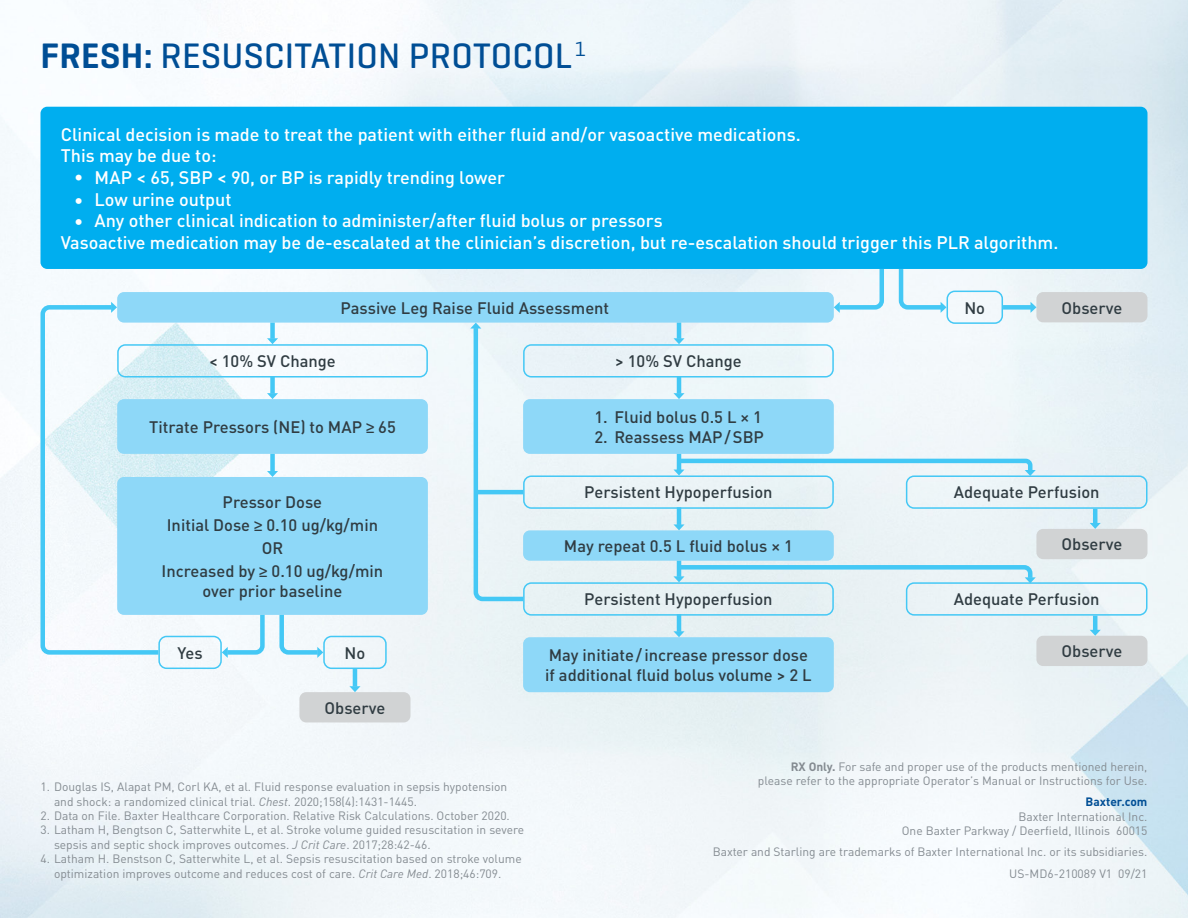
<style>
.page{position:relative;width:1188px;height:918px;background:#fff}
.page>*{position:absolute;margin:0;border:0;box-sizing:border-box;transform-origin:0 0}
.t1{font:500 36px "Geogrotesque";letter-spacing:.01em;color:#004e95}
.Graph_Text{font:500 18px "DIN Pro";color:#fff}
.Graph_Text-2{font:500 16.5px/19.8px "DIN Pro";color:#303c42;text-align:center}
._04_References{font:12px/14.4px "DIN Pro";color:#848b91}
.s1{font-weight:600}
.s2{font-family:"Proxima Nova";font-weight:700}
.s3{font-style:italic}
.s4{font-weight:700}
.s5{font-weight:700;color:#004e95}
</style>
<div class="page">
<img style="left:0;top:0;width:1188px;height:918px">
<div style="left:40px;top:107px;width:1108px;height:162px;background:#00aeef;border-radius:7px"></div>
<div style="left:117px;top:292px;width:717px;height:31px;background:#8ed8f8;border-radius:7px"></div>
<div style="left:117px;top:399px;width:311px;height:55px;background:#8ed8f8;border-radius:7px"></div>
<div style="left:117px;top:477px;width:311px;height:138px;background:#8ed8f8;border-radius:7px"></div>
<div style="left:906px;top:475px;width:242px;height:34px;border:2px solid #44c8f5;border-radius:7px"></div>
<div style="left:906px;top:582px;width:242px;height:34px;border:2px solid #44c8f5;border-radius:7px"></div>
<div style="left:1036px;top:529px;width:111px;height:30px;background:#d1d3d4;border-radius:7px"></div>
<div style="left:1036px;top:636px;width:111px;height:30px;background:#d1d3d4;border-radius:7px"></div>
<hr style="left:1093px;top:509px;width:4px;height:14px;background:#44c8f5">
<svg style="left:1090px;top:523px;width:11px;height:6px"></svg>
<hr style="left:1093px;top:616px;width:4px;height:14px;background:#44c8f5">
<svg style="left:1090px;top:630px;width:11px;height:6px"></svg>
<div style="left:270px;top:323px;width:5px;height:16px;background:#44c8f5"></div>
<svg style="left:267px;top:338px;width:11px;height:6px"></svg>
<div style="left:270px;top:376px;width:5px;height:18px;background:#44c8f5"></div>
<svg style="left:267px;top:393px;width:11px;height:6px"></svg>
<div style="left:270px;top:454px;width:5px;height:17px;background:#44c8f5"></div>
<svg style="left:267px;top:471px;width:11px;height:6px"></svg>
<div style="left:158px;top:636px;width:64px;height:33px;border:2px solid #44c8f5;border-radius:7px"></div>
<div style="left:323px;top:636px;width:64px;height:33px;border:2px solid #44c8f5;border-radius:7px"></div>
<svg style="left:222px;top:614px;width:45px;height:44px"></svg>
<svg style="left:277px;top:614px;width:46px;height:44px"></svg>
<svg style="left:38px;top:303px;width:125px;height:354px"></svg>
<svg style="left:111px;top:302px;width:6px;height:11px"></svg>
<div style="left:523px;top:475px;width:311px;height:34px;border:2px solid #44c8f5;border-radius:7px"></div>
<div style="left:523px;top:582px;width:311px;height:34px;border:2px solid #44c8f5;border-radius:7px"></div>
<div style="left:523px;top:530px;width:311px;height:31px;background:#8ed8f8;border-radius:7px"></div>
<div style="left:523px;top:637px;width:311px;height:55px;background:#8ed8f8;border-radius:7px"></div>
<div style="left:523px;top:399px;width:311px;height:55px;background:#8ed8f8;border-radius:7px"></div>
<div style="left:117px;top:344px;width:311px;height:34px;border:2px solid #44c8f5;border-radius:7px"></div>
<div style="left:523px;top:344px;width:311px;height:34px;border:2px solid #44c8f5;border-radius:7px"></div>
<hr style="left:677px;top:323px;width:4px;height:16px;background:#44c8f5">
<svg style="left:673px;top:338px;width:12px;height:6px"></svg>
<hr style="left:677px;top:376px;width:4px;height:18px;background:#44c8f5">
<svg style="left:673px;top:393px;width:12px;height:6px"></svg>
<hr style="left:677px;top:454px;width:4px;height:16px;background:#44c8f5">
<hr style="left:677px;top:507px;width:4px;height:18px;background:#44c8f5">
<svg style="left:673px;top:524px;width:12px;height:6px"></svg>
<hr style="left:677px;top:561px;width:4px;height:16px;background:#44c8f5">
<hr style="left:677px;top:614px;width:4px;height:18px;background:#44c8f5">
<svg style="left:673px;top:631px;width:12px;height:6px"></svg>
<svg style="left:470px;top:323px;width:58px;height:280px"></svg>
<hr style="left:476px;top:490px;width:47px;height:4px;background:#44c8f5">
<svg style="left:673px;top:456px;width:363px;height:20px"></svg>
<svg style="left:673px;top:563px;width:363px;height:20px;background:#bce6f4"></svg>
<div style="left:299px;top:692px;width:111px;height:30px;background:#d1d3d4;border-radius:7px"></div>
<hr style="left:353px;top:669px;width:4px;height:18px;background:#44c8f5">
<svg style="left:349px;top:686px;width:11px;height:6px"></svg>
<svg style="left:834px;top:269px;width:52px;height:44px"></svg>
<svg style="left:897px;top:269px;width:50px;height:44px"></svg>
<div style="left:1036px;top:292px;width:111px;height:30px;background:#d1d3d4;border-radius:7px"></div>
<div style="left:947px;top:291px;width:56px;height:33px;border:2px solid #44c8f5;border-radius:7px"></div>
<div style="left:1003px;top:305px;width:28px;height:5px;background:#44c8f5"></div>
<svg style="left:1031px;top:302px;width:5px;height:11px"></svg>
<p class="t1" style="left:40px;top:33px;width:547px"><span class="s1">FRESH:</span> RESUSCITATION PROTOCOL <sup>1</sup></p>
<p class="Graph_Text" style="left:61px;top:120px;width:741px">Clinical decision is made to treat the patient with either fluid and/or vasoactive medications.</p>
<p class="Graph_Text" style="left:61px;top:142px;width:157px">This may be due to:</p>
<p class="Graph_Text" style="left:74px;top:164px;width:432px">• MAP &lt; 65, SBP &lt; 90, or BP is rapidly trending lower</p>
<p class="Graph_Text" style="left:74px;top:185px;width:159px">• Low urine output</p>
<p class="Graph_Text" style="left:74px;top:207px;width:590px">• Any other clinical indication to administer/after fluid bolus or pressors</p>
<p class="Graph_Text" style="left:61px;top:228px;width:999px">Vasoactive medication may be de-escalated at the clinician’s discretion, but re-escalation should trigger this PLR algorithm.</p>
<p class="Graph_Text-2" style="left:341px;top:297px;width:270px">Passive Leg Raise Fluid Assessment</p>
<p class="Graph_Text-2" style="left:209px;top:350px;width:128px">&lt; 10% SV Change</p>
<p class="Graph_Text-2" style="left:615px;top:350px;width:128px">&gt; 10% SV Change</p>
<p class="Graph_Text-2" style="left:149px;top:416px;width:248px">Titrate Pressors (NE) to MAP <span class="s2">≥</span> 65</p>
<p class="Graph_Text-2" style="left:223px;top:491px;width:101px">Pressor Dose</p>
<p class="Graph_Text-2" style="left:167px;top:514px;width:213px">Initial Dose <span class="s2">≥</span> 0.10 ug/kg/min</p>
<p class="Graph_Text-2" style="left:262px;top:537px;width:23px">OR</p>
<p class="Graph_Text-2" style="left:162px;top:560px;width:223px">Increased by <span class="s2">≥</span> 0.10 ug/kg/min over prior baseline</p>
<p class="Graph_Text-2" style="left:594px;top:406px;width:169px">1. Fluid bolus 0.5 L × 1</p>
<p class="Graph_Text-2" style="left:594px;top:426px;width:171px">2. Reassess MAP/SBP</p>
<p class="Graph_Text-2" style="left:584px;top:482px;width:190px">Persistent Hypoperfusion</p>
<p class="Graph_Text-2" style="left:564px;top:535px;width:230px">May repeat 0.5 L fluid bolus × 1</p>
<p class="Graph_Text-2" style="left:584px;top:588px;width:190px">Persistent Hypoperfusion</p>
<p class="Graph_Text-2" style="left:964px;top:297px;width:22px">No</p>
<p class="Graph_Text-2" style="left:1062px;top:297px;width:62px">Observe</p>
<p class="Graph_Text-2" style="left:954px;top:482px;width:147px">Adequate Perfusion</p>
<p class="Graph_Text-2" style="left:1062px;top:533px;width:62px">Observe</p>
<p class="Graph_Text-2" style="left:954px;top:588px;width:147px">Adequate Perfusion</p>
<p class="Graph_Text-2" style="left:178px;top:642px;width:27px">Yes</p>
<p class="Graph_Text-2" style="left:345px;top:642px;width:22px">No</p>
<p class="Graph_Text-2" style="left:1062px;top:640px;width:62px">Observe</p>
<p class="Graph_Text-2" style="left:545px;top:644px;width:268px;text-align:left">May initiate/increase pressor dose if additional fluid bolus volume &gt; 2 L</p>
<p class="Graph_Text-2" style="left:325px;top:697px;width:62px">Observe</p>
<p class="_04_References" style="left:54px;top:779px;width:455px;text-indent:-14px">1. Douglas IS, Alapat PM, Corl KA, et al. Fluid response evaluation in sepsis hypotension and shock: a randomized clinical trial. <span class="s3">Chest</span>. 2020;158(4):1431-1445.</p>
<p class="_04_References" style="left:40px;top:808px;width:471px">2. Data on File. Baxter Healthcare Corporation. Relative Risk Calculations. October 2020.</p>
<p class="_04_References" style="left:54px;top:822px;width:472px;text-indent:-14px">3. Latham H, Bengtson C, Satterwhite L, et al. Stroke volume guided resuscitation in severe sepsis and septic shock improves outcomes. <span class="s3">J Crit Care</span>. 2017;28:42-46.</p>
<p class="_04_References" style="left:40px;top:851px;width:483px;text-align:center">4. Latham H. Benstson C, Satterwhite L, et al. Sepsis resuscitation based on stroke volume optimization improves outcome and reduces cost of care. <span class="s3">Crit Care Med</span>. 2018;46:709.</p>
<p class="_04_References" style="left:758px;top:759px;width:391px;text-align:right"><span class="s4">RX Only.</span> For safe and proper use of the products mentioned herein, please refer to the appropriate Operator’s Manual or Instructions for Use.</p>
<p class="_04_References" style="left:902px;top:794px;width:247px;text-align:right"><span class="s5">Baxter.com<br></span>Baxter International Inc.<br>One Baxter Parkway / Deerfield, Illinois 60015</p>
<p class="_04_References" style="left:713px;top:844px;width:436px">Baxter and Starling are trademarks of Baxter International Inc. or its subsidiaries.</p>
<p class="_04_References" style="left:1009px;top:865px;width:140px">US-MD6-210089 V1 09/21</p>
</div>
